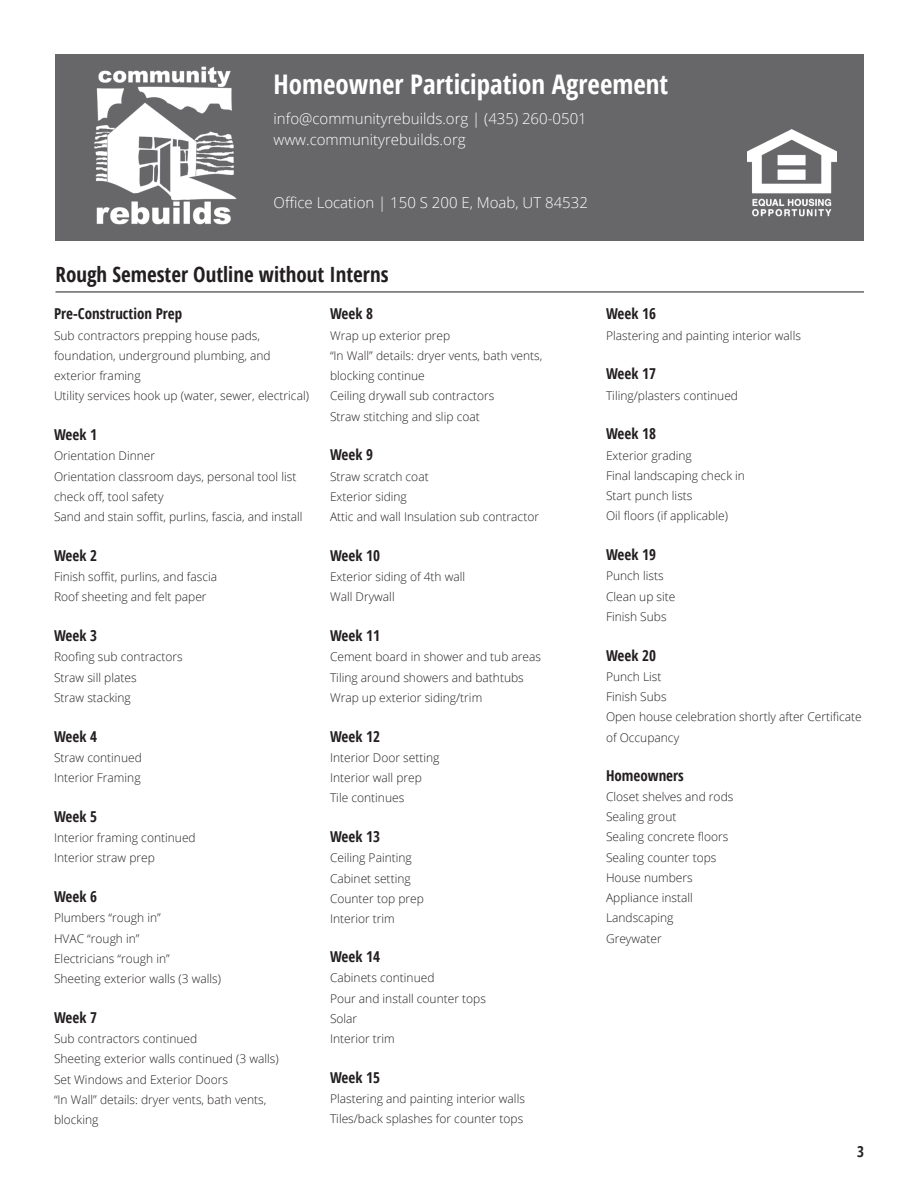
<style>
.page{position:relative;width:918px;height:1188px;background:#fff}
.page>*{position:absolute;margin:0;border:0;box-sizing:border-box;transform-origin:0 0}
.t1{font:700 27px "Open Sans Condensed";color:#fff}
.Headings{font:700 21px "Open Sans Condensed";color:#231f20}
.Sub_Headings{font:700 15px "Open Sans Condensed";color:#231f20}
.t2{font:300 15px/21px "Open Sans";color:#fff}
.Main_Text{font:300 12px/20.2px "Open Sans";color:#231f20}
</style>
<div class="page">
<div style="left:56px;top:55px;width:808px;height:186px;background:#67676a"></div>
<img style="left:747px;top:129px;width:90px;height:88px">
<img style="left:81px;top:54px;width:162px;height:171px">
<hr style="left:56px;top:291px;width:808px;height:2px;background:#67676a">
<h1 class="t1" style="left:274px;top:66px;width:396px">Homeowner Participation Agreement</h1>
<p class="t2" style="left:274px;top:108px;width:315px">info@communityrebuilds.org | (435) 260-0501 www.communityrebuilds.org</p>
<p class="t2" style="left:274px;top:192px;width:316px">Office Location | 150 S 200 E, Moab, UT 84532</p>
<p class="Headings" style="left:56px;top:260px;width:335px">Rough Semester Outline without Interns</p>
<p class="Sub_Headings" style="left:54px;top:303px;width:130px">Pre-Construction Prep</p>
<p class="Main_Text" style="left:54px;top:325px;width:218px">Sub contractors prepping house pads, foundation, underground plumbing, and exterior framing</p>
<p class="Main_Text" style="left:54px;top:385px;width:257px">Utility services hook up (water, sewer, electrical)</p>
<p class="Sub_Headings" style="left:54px;top:424px;width:45px">Week 1</p>
<p class="Main_Text" style="left:54px;top:445px;width:103px">Orientation Dinner</p>
<p class="Main_Text" style="left:54px;top:466px;width:244px">Orientation classroom days, personal tool list check off, tool safety</p>
<p class="Main_Text" style="left:54px;top:506px;width:250px">Sand and stain soffit, purlins, fascia, and install</p>
<p class="Sub_Headings" style="left:54px;top:545px;width:45px">Week 2</p>
<p class="Main_Text" style="left:54px;top:566px;width:165px">Finish soffit, purlins, and fascia</p>
<p class="Main_Text" style="left:54px;top:586px;width:154px">Roof sheeting and felt paper</p>
<p class="Sub_Headings" style="left:54px;top:625px;width:45px">Week 3</p>
<p class="Main_Text" style="left:54px;top:646px;width:130px">Roofing sub contractors</p>
<p class="Main_Text" style="left:54px;top:667px;width:84px">Straw sill plates</p>
<p class="Main_Text" style="left:54px;top:687px;width:78px">Straw stacking</p>
<p class="Sub_Headings" style="left:54px;top:726px;width:45px">Week 4</p>
<p class="Main_Text" style="left:54px;top:747px;width:89px">Straw continued</p>
<p class="Main_Text" style="left:54px;top:767px;width:88px">Interior Framing</p>
<p class="Sub_Headings" style="left:54px;top:806px;width:45px">Week 5</p>
<p class="Main_Text" style="left:54px;top:827px;width:143px">Interior framing continued</p>
<p class="Main_Text" style="left:54px;top:847px;width:102px">Interior straw prep</p>
<p class="Sub_Headings" style="left:54px;top:886px;width:45px">Week 6</p>
<p class="Main_Text" style="left:54px;top:907px;width:108px">Plumbers “rough in”</p>
<p class="Main_Text" style="left:54px;top:928px;width:87px">HVAC “rough in”</p>
<p class="Main_Text" style="left:54px;top:948px;width:117px">Electricians “rough in”</p>
<p class="Main_Text" style="left:54px;top:968px;width:169px">Sheeting exterior walls (3 walls)</p>
<p class="Sub_Headings" style="left:54px;top:1007px;width:45px">Week 7</p>
<p class="Main_Text" style="left:54px;top:1028px;width:145px">Sub contractors continued</p>
<p class="Main_Text" style="left:54px;top:1048px;width:226px">Sheeting exterior walls continued (3 walls)</p>
<p class="Main_Text" style="left:54px;top:1069px;width:176px">Set Windows and Exterior Doors</p>
<p class="Main_Text" style="left:54px;top:1089px;width:214px">“In Wall” details: dryer vents, bath vents, blocking</p>
<p class="Sub_Headings" style="left:330px;top:303px;width:45px">Week 8</p>
<p class="Main_Text" style="left:330px;top:325px;width:122px">Wrap up exterior prep</p>
<p class="Main_Text" style="left:330px;top:345px;width:214px">“In Wall” details: dryer vents, bath vents, blocking continue</p>
<p class="Main_Text" style="left:330px;top:385px;width:166px">Ceiling drywall sub contractors</p>
<p class="Main_Text" style="left:330px;top:406px;width:151px">Straw stitching and slip coat</p>
<p class="Sub_Headings" style="left:330px;top:444px;width:45px">Week 9</p>
<p class="Main_Text" style="left:330px;top:466px;width:100px">Straw scratch coat</p>
<p class="Main_Text" style="left:330px;top:486px;width:78px">Exterior siding</p>
<p class="Main_Text" style="left:330px;top:506px;width:211px">Attic and wall Insulation sub contractor</p>
<p class="Sub_Headings" style="left:330px;top:545px;width:52px">Week 10</p>
<p class="Main_Text" style="left:330px;top:566px;width:137px">Exterior siding of 4th wall</p>
<p class="Main_Text" style="left:330px;top:586px;width:66px">Wall Drywall</p>
<p class="Sub_Headings" style="left:330px;top:625px;width:52px">Week 11</p>
<p class="Main_Text" style="left:330px;top:646px;width:213px">Cement board in shower and tub areas</p>
<p class="Main_Text" style="left:330px;top:667px;width:195px">Tiling around showers and bathtubs</p>
<p class="Main_Text" style="left:330px;top:687px;width:154px">Wrap up exterior siding/trim</p>
<p class="Sub_Headings" style="left:330px;top:726px;width:52px">Week 12</p>
<p class="Main_Text" style="left:330px;top:747px;width:111px">Interior Door setting</p>
<p class="Main_Text" style="left:330px;top:767px;width:94px">Interior wall prep</p>
<p class="Main_Text" style="left:330px;top:787px;width:76px">Tile continues</p>
<p class="Sub_Headings" style="left:330px;top:826px;width:52px">Week 13</p>
<p class="Main_Text" style="left:330px;top:847px;width:83px">Ceiling Painting</p>
<p class="Main_Text" style="left:330px;top:868px;width:82px">Cabinet setting</p>
<p class="Main_Text" style="left:330px;top:888px;width:95px">Counter top prep</p>
<p class="Main_Text" style="left:330px;top:908px;width:66px">Interior trim</p>
<p class="Sub_Headings" style="left:330px;top:946px;width:52px">Week 14</p>
<p class="Main_Text" style="left:330px;top:967px;width:106px">Cabinets continued</p>
<p class="Main_Text" style="left:330px;top:988px;width:157px">Pour and install counter tops</p>
<p class="Main_Text" style="left:330px;top:1008px;width:29px">Solar</p>
<p class="Main_Text" style="left:330px;top:1028px;width:66px">Interior trim</p>
<p class="Sub_Headings" style="left:330px;top:1067px;width:52px">Week 15</p>
<p class="Main_Text" style="left:330px;top:1088px;width:196px">Plastering and painting interior walls</p>
<p class="Main_Text" style="left:330px;top:1108px;width:195px">Tiles/back splashes for counter tops</p>
<p class="Sub_Headings" style="left:606px;top:303px;width:52px">Week 16</p>
<p class="Main_Text" style="left:606px;top:325px;width:196px">Plastering and painting interior walls</p>
<p class="Sub_Headings" style="left:606px;top:363px;width:52px">Week 17</p>
<p class="Main_Text" style="left:606px;top:385px;width:134px">Tiling/plasters continued</p>
<p class="Sub_Headings" style="left:606px;top:423px;width:52px">Week 18</p>
<p class="Main_Text" style="left:606px;top:445px;width:87px">Exterior grading</p>
<p class="Main_Text" style="left:606px;top:465px;width:141px">Final landscaping check in</p>
<p class="Main_Text" style="left:606px;top:485px;width:88px">Start punch lists</p>
<p class="Main_Text" style="left:606px;top:505px;width:123px">Oil floors (if applicable)</p>
<p class="Sub_Headings" style="left:606px;top:544px;width:52px">Week 19</p>
<p class="Main_Text" style="left:606px;top:565px;width:59px">Punch lists</p>
<p class="Main_Text" style="left:606px;top:586px;width:71px">Clean up site</p>
<p class="Main_Text" style="left:606px;top:606px;width:62px">Finish Subs</p>
<p class="Sub_Headings" style="left:606px;top:645px;width:52px">Week 20</p>
<p class="Main_Text" style="left:606px;top:666px;width:57px">Punch List</p>
<p class="Main_Text" style="left:606px;top:686px;width:62px">Finish Subs</p>
<p class="Main_Text" style="left:606px;top:706px;width:257px">Open house celebration shortly after Certificate of Occupancy</p>
<p class="Sub_Headings" style="left:606px;top:765px;width:79px">Homeowners</p>
<p class="Main_Text" style="left:606px;top:786px;width:129px">Closet shelves and rods</p>
<p class="Main_Text" style="left:606px;top:806px;width:72px">Sealing grout</p>
<p class="Main_Text" style="left:606px;top:826px;width:124px">Sealing concrete floors</p>
<p class="Main_Text" style="left:606px;top:847px;width:112px">Sealing counter tops</p>
<p class="Main_Text" style="left:606px;top:867px;width:88px">House numbers</p>
<p class="Main_Text" style="left:606px;top:887px;width:88px">Appliance install</p>
<p class="Main_Text" style="left:606px;top:907px;width:69px">Landscaping</p>
<p class="Main_Text" style="left:606px;top:928px;width:57px">Greywater</p>
<p class="Sub_Headings" style="left:857px;top:1142px;width:8px">3</p>
</div>
